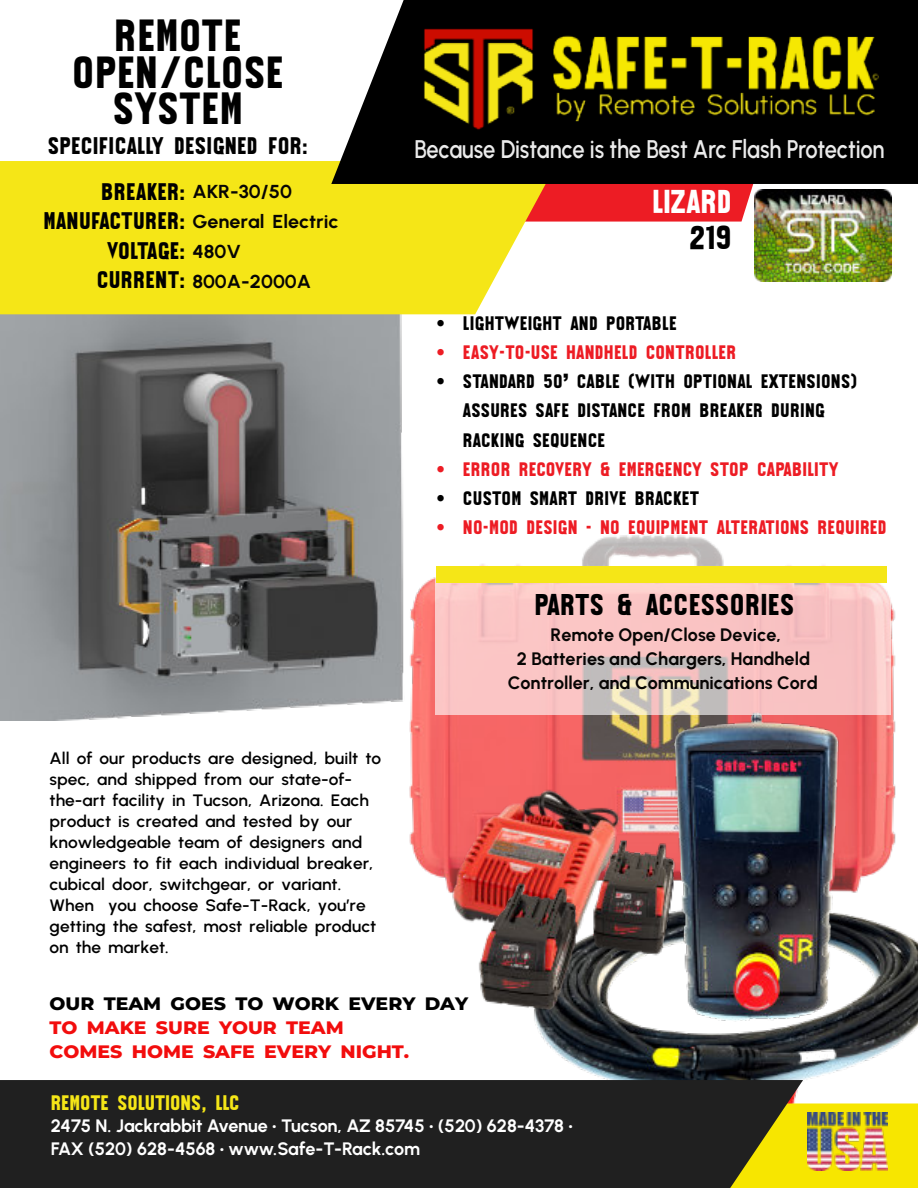
<style>
.page{position:relative;width:918px;height:1188px;background:#fff}
.page>*{position:absolute;margin:0;border:0;box-sizing:border-box;transform-origin:0 0}
.t1{font:800 45px "Galhau Display";letter-spacing:.015em;color:#000}
.t2{font:800 33px "Galhau Display";color:#fff}
.t3{font:800 33px "Galhau Display";color:#000}
.t4{font:800 30px "Galhau Display";letter-spacing:.015em;color:#000}
.t5{font:600 25.5px "Urbanist";letter-spacing:-.01em;color:#ebebeb;scale:.86 1}
.t6{font:800 24px "Galhau Display";letter-spacing:.015em;color:#000}
.t7{font:800 21px "Galhau Display";color:#f5e617}
.t8{font:800 19.5px "Galhau Display";letter-spacing:.015em;color:#000}
.t9{font:800 19.5px "Galhau Display";letter-spacing:.015em;color:#ed1c24}
.t10{font:900 19.5px "Arial";color:#000}
.t11{font:900 19.5px "Arial";color:#ed1c24}
.t12{font:700 18.75px "Urbanist";color:#070504;scale:1.05 1}
.t13{font:700 18px "Urbanist";letter-spacing:-.01em;color:#fff}
.t14{font:700 18px "Urbanist";color:#070504}
.t15{font:800 18px "Montserrat Roman";color:#f20d0d;scale:1.05 1}
.t16{font:800 18px "Montserrat Roman";color:#000;scale:1.05 1}
.t17{font:600 16.5px "Urbanist";color:#000;scale:1.05 1}
.s1{font-family:"Arial";font-weight:900}
</style>
<div class="page">
<img style="left:0;top:314px;width:476px;height:407px">
<img style="left:328px;top:391px;width:568px;height:483px">
<img style="left:558px;top:1053px;width:249px;height:27px">
<img style="left:629px;top:693px;width:289px;height:386px">
<div style="left:436px;top:316px;width:455px;height:398px;background:#fff;opacity:.62"></div>
<img style="left:430px;top:760px;width:211px;height:133px">
<img style="left:449px;top:798px;width:255px;height:255px">
<svg style="left:558px;top:203px;width:190px;height:19px;background:#ed252d"></svg>
<svg style="left:0;top:161px;width:558px;height:153px;background:#f5e627"></svg>
<svg style="left:331px;top:0;width:587px;height:184px;fill:#000"></svg>
<div style="left:803px;top:1103px;width:115px;height:85px;background:#f7e600"></div>
<div style="left:0;top:1080px;width:803px;height:108px;background:#202020"></div>
<img style="left:808px;top:1113px;width:79px;height:57px">
<div style="left:436px;top:566px;width:450px;height:17px;background:#f5e617"></div>
<img style="left:411px;top:0;width:480px;height:203px">
<img style="left:754px;top:190px;width:137px;height:91px">
<p class="t1" style="left:114px;top:17px;width:129px">REMOTE</p>
<p class="t1" style="left:72px;top:54px;width:213px">OPEN/CLOSE</p>
<p class="t1" style="left:113px;top:91px;width:132px">SYSTEM</p>
<p class="t6" style="left:48px;top:136px;width:261px">SPECIFICALLY DESIGNED FOR:</p>
<p class="t6" style="left:101px;top:182px;width:85px">BREAKER:</p>
<p class="t6" style="left:43px;top:211px;width:143px">MANUFACTURER:</p>
<p class="t6" style="left:107px;top:241px;width:79px">VOLTAGE:</p>
<p class="t6" style="left:97px;top:270px;width:90px">CURRENT:</p>
<p class="t12" style="left:192px;top:180px;width:96px">AKR-30/50</p>
<p class="t12" style="left:192px;top:210px;width:141px">General Electric</p>
<p class="t12" style="left:192px;top:240px;width:48px">480V</p>
<p class="t12" style="left:192px;top:270px;width:115px">800A-2000A</p>
<p class="t17" style="left:50px;top:748px;width:317px">All of our products are designed, built to</p>
<p class="t17" style="left:50px;top:769px;width:290px">spec, and shipped from our state-of-</p>
<p class="t17" style="left:50px;top:790px;width:306px">the-art facility in Tucson, Arizona. Each</p>
<p class="t17" style="left:50px;top:811px;width:290px">product is created and tested by our</p>
<p class="t17" style="left:50px;top:832px;width:299px">knowledgeable team of designers and</p>
<p class="t17" style="left:50px;top:853px;width:310px">engineers to fit each individual breaker,</p>
<p class="t17" style="left:50px;top:874px;width:279px">cubical door, switchgear, or variant.</p>
<p class="t17" style="left:50px;top:895px;width:303px">When you choose Safe-T-Rack, you’re</p>
<p class="t17" style="left:50px;top:916px;width:313px">getting the safest, most reliable product</p>
<p class="t17" style="left:50px;top:937px;width:115px">on the market.</p>
<p class="t5" style="left:415px;top:134px;width:548px">Because Distance is the Best Arc Flash Protection</p>
<p class="t2" style="left:652px;top:188px;width:81px">LIZARD</p>
<p class="t3" style="left:689px;top:224px;width:44px">219</p>
<p class="t10" style="left:436px;top:316px;width:11px">•</p>
<p class="t8" style="left:463px;top:315px;width:215px">LIGHTWEIGHT AND PORTABLE</p>
<p class="t11" style="left:436px;top:345px;width:11px">•</p>
<p class="t9" style="left:463px;top:344px;width:275px">EASY-TO-USE HANDHELD CONTROLLER</p>
<p class="t10" style="left:436px;top:374px;width:11px">•</p>
<p class="t8" style="left:463px;top:374px;width:396px">STANDARD 50<span class="s1">’</span> CABLE (WITH OPTIONAL EXTENSIONS)</p>
<p class="t8" style="left:463px;top:403px;width:363px">ASSURES SAFE DISTANCE FROM BREAKER DURING</p>
<p class="t8" style="left:463px;top:432px;width:144px">RACKING SEQUENCE</p>
<p class="t11" style="left:436px;top:462px;width:11px">•</p>
<p class="t9" style="left:463px;top:461px;width:377px">ERROR RECOVERY &amp; EMERGENCY STOP CAPABILITY</p>
<p class="t10" style="left:436px;top:491px;width:11px">•</p>
<p class="t8" style="left:463px;top:491px;width:238px">CUSTOM SMART DRIVE BRACKET</p>
<p class="t11" style="left:436px;top:521px;width:11px">•</p>
<p class="t9" style="left:463px;top:520px;width:425px">NO-MOD DESIGN - NO EQUIPMENT ALTERATIONS REQUIRED</p>
<p class="t4" style="left:535px;top:592px;width:261px">PARTS &amp; ACCESSORIES</p>
<p class="t14" style="left:551px;top:623px;width:232px">Remote Open/Close Device,</p>
<p class="t14" style="left:517px;top:647px;width:295px">2 Batteries and Chargers, Handheld</p>
<p class="t14" style="left:508px;top:671px;width:312px">Controller, and Communications Cord</p>
<p class="t16" style="left:50px;top:993px;width:400px">OUR TEAM GOES TO WORK EVERY DAY</p>
<p class="t15" style="left:50px;top:1017px;width:282px">TO MAKE SURE YOUR TEAM</p>
<p class="t15" style="left:50px;top:1041px;width:344px">COMES HOME SAFE EVERY NIGHT.</p>
<p class="t7" style="left:51px;top:1094px;width:190px">REMOTE SOLUTIONS, LLC</p>
<p class="t13" style="left:51px;top:1115px;width:524px">2475 N. Jackrabbit Avenue • Tucson, AZ 85745 • (520) 628-4378 •</p>
<p class="t13" style="left:51px;top:1138px;width:371px">FAX (520) 628-4568 • www.Safe-T-Rack.com</p>
</div>
